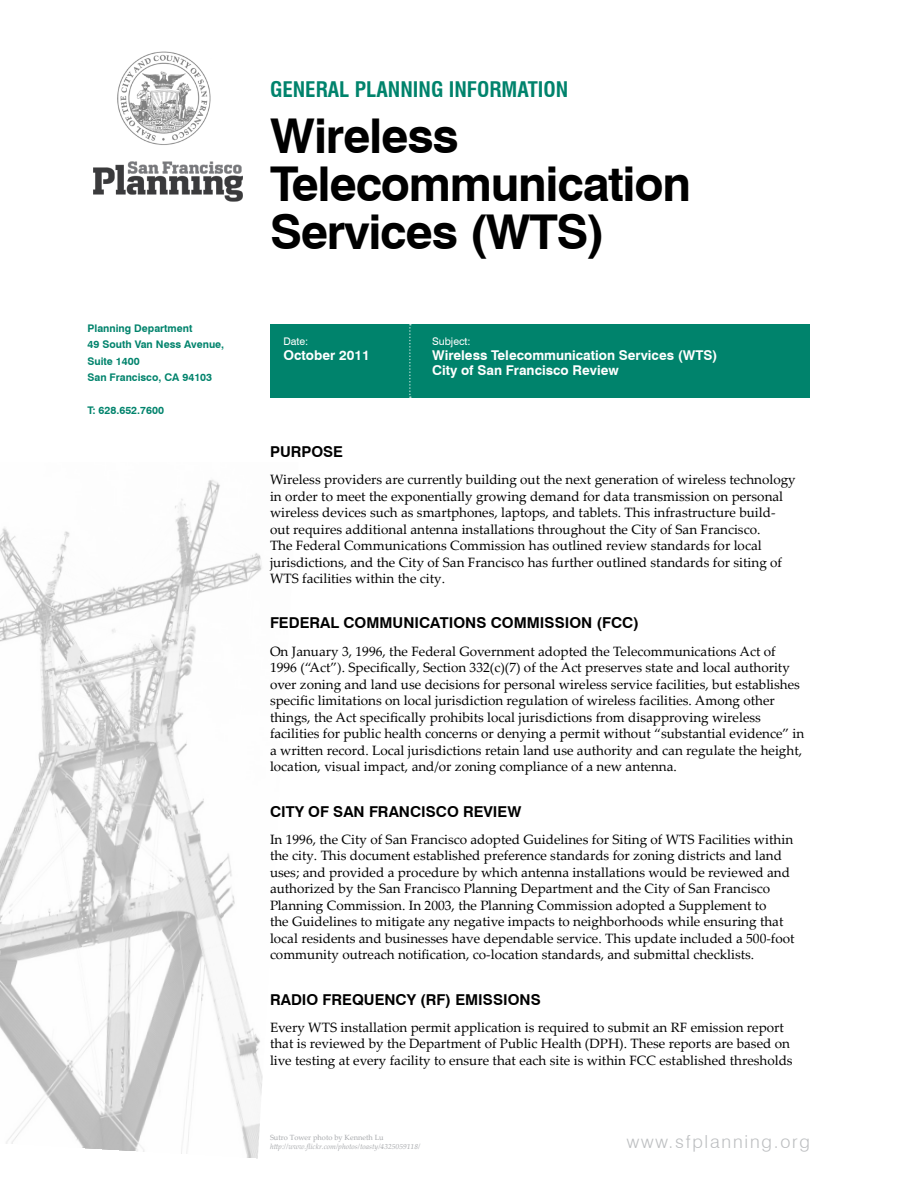
<style>
.page{position:relative;width:918px;height:1188px;background:#fff}
.page>*{position:absolute;margin:0;border:0;box-sizing:border-box;transform-origin:0 0}
.t1{font:700 48px/48px "Swiss 721 BT";letter-spacing:-.025em;color:#000}
.t2{font:700 condensed 21px "Swiss 721 BT";color:#00836c}
.t3{font:300 18px "Swiss 721 BT";letter-spacing:.1em;color:#bcbec0}
.t4{font:700 15px "Swiss 721 BT";color:#000}
.t5{font:13.5px/16.5px "Palatino Linotype";color:#000}
.t6{font:700 13.5px/15px "Swiss 721 BT";color:#fff}
.t7{font:700 10.5px/16.5px "Swiss 721 BT";color:#00836c}
.t8{font:10.5px "Swiss 721 BT";color:#fff}
.t9{font:italic 7.5px "Palatino Linotype";color:#a7a9ac}
.t10{font:7.5px "Palatino Linotype";color:#a7a9ac}
</style>
<div class="page">
<img style="left:0;top:480px;width:263px;height:679px">
<div style="left:270px;top:324px;width:540px;height:74px;background:#00836c"></div>
<svg style="left:409px;top:324px;width:2px;height:74px"></svg>
<img style="left:117px;top:51px;width:94px;height:94px">
<img style="left:93px;top:161px;width:150px;height:41px">
<p class="t7" style="left:87px;top:319px;width:138px">Planning Department<br>49 South Van Ness Avenue,<br>Suite 1400<br>San Francisco, CA 94103</p>
<p class="t7" style="left:87px;top:402px;width:78px">T: 628.652.7600</p>
<h2 class="t2" style="left:270px;top:77px;width:300px">GENERAL PLANNING INFORMATION</h2>
<h1 class="t1" style="left:270px;top:112px;width:423px">Wireless<br>Telecommunication<br>Services (WTS)</h1>
<p class="t8" style="left:284px;top:335px;width:26px">Date:</p>
<p class="t6" style="left:284px;top:348px;width:88px">October 2011</p>
<p class="t8" style="left:432px;top:335px;width:40px">Subject:</p>
<p class="t6" style="left:432px;top:348px;width:287px">Wireless Telecommunication Services (WTS)<br>City of San Francisco Review</p>
<p class="t4" style="left:270px;top:442px;width:75px">PURPOSE</p>
<p class="t5" style="left:270px;top:471px;width:527px">Wireless providers are currently building out the next generation of wireless technology in order to meet the exponentially growing demand for data transmission on personal wireless devices such as smartphones, laptops, and tablets. This infrastructure build&shy;out requires additional antenna installations throughout the City of San Francisco.<br>The Federal Communications Commission has outlined review standards for local jurisdictions, and the City of San Francisco has further outlined standards for siting of WTS facilities within the city.</p>
<p class="t4" style="left:270px;top:614px;width:370px">FEDERAL COMMUNICATIONS COMMISSION (FCC)</p>
<p class="t5" style="left:270px;top:642px;width:536px">On January 3, 1996, the Federal Government adopted the Telecommunications Act of 1996 (“Act”). Specifically, Section 332(c)(7) of the Act preserves state and local authority over zoning and land use decisions for personal wireless service facilities, but establishes specific limitations on local jurisdiction regulation of wireless facilities. Among other things, the Act specifically prohibits local jurisdictions from disapproving wireless facilities for public health concerns or denying a permit without “substantial evidence” in a written record. Local jurisdictions retain land use authority and can regulate the height, location, visual impact, and/or zoning compliance of a new antenna.</p>
<p class="t4" style="left:270px;top:802px;width:253px">CITY OF SAN FRANCISCO REVIEW</p>
<p class="t5" style="left:270px;top:831px;width:526px">In 1996, the City of San Francisco adopted Guidelines for Siting of WTS Facilities within the city. This document established preference standards for zoning districts and land uses; and provided a procedure by which antenna installations would be reviewed and authorized by the San Francisco Planning Department and the City of San Francisco Planning Commission. In 2003, the Planning Commission adopted a Supplement to<br>the Guidelines to mitigate any negative impacts to neighborhoods while ensuring that local residents and businesses have dependable service. This update included a 500-foot community outreach notification, co-location standards, and submittal checklists.</p>
<p class="t4" style="left:270px;top:990px;width:272px">RADIO FREQUENCY (RF) EMISSIONS</p>
<p class="t5" style="left:270px;top:1019px;width:524px">Every WTS installation permit application is required to submit an RF emission report that is reviewed by the Department of Public Health (DPH). These reports are based on live testing at every facility to ensure that each site is within FCC established thresholds</p>
<p class="t10" style="left:270px;top:1132px;width:115px">Sutro Tower photo by Kenneth Lu</p>
<p class="t9" style="left:270px;top:1141px;width:152px">http://www.flickr.com/photos/toasty/4325059118/</p>
<h3 class="t3" style="left:627px;top:1130px;width:185px">www.sfplanning.org</h3>
</div>
